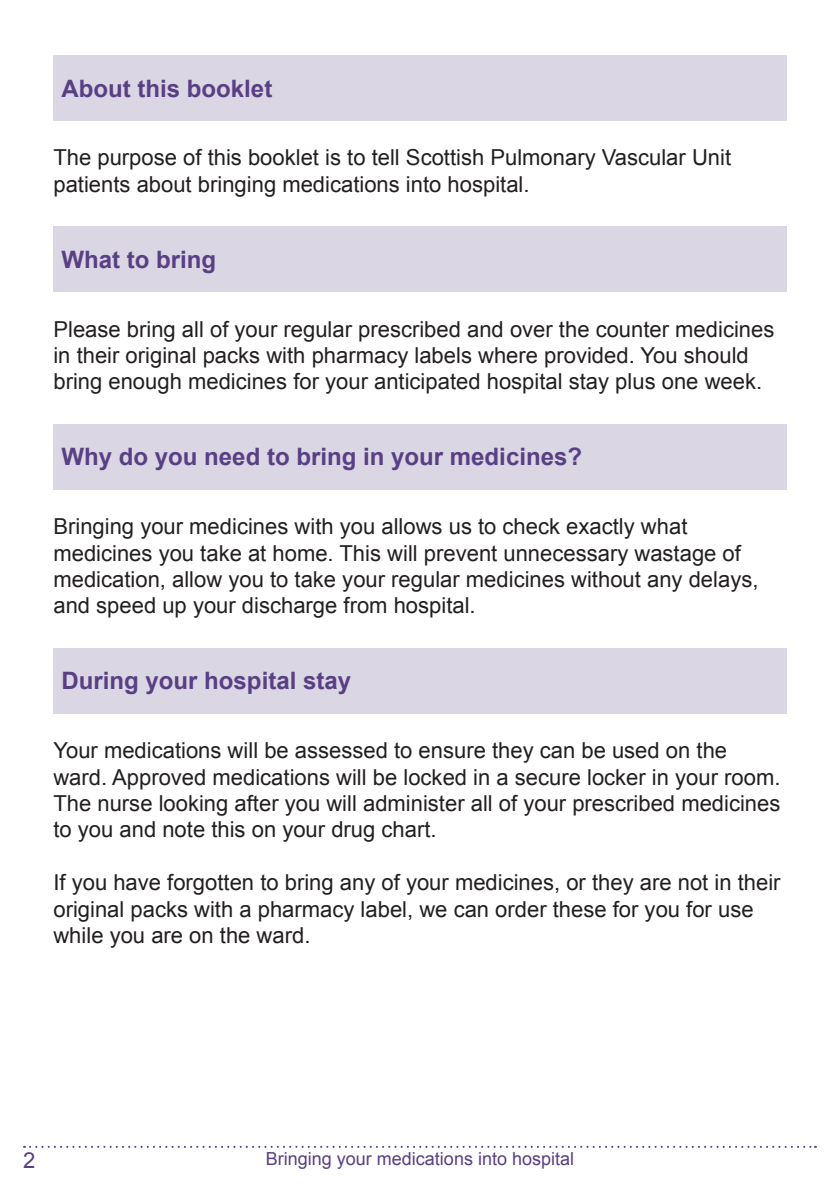
<style>
.page{position:relative;width:840px;height:1191px;background:#fff}
.page>*{position:absolute;margin:0;border:0;box-sizing:border-box;transform-origin:0 0}
.t1{font:700 24px "Arial";color:#593f84}
.t2{font:22px/26.4px "Arial";color:#231f20}
.t3{font:22px "Arial";color:#593f84}
.t4{font:18px "Arial";color:#593f84}
</style>
<div class="page">
<svg style="left:24px;top:1145px;width:791px;height:2px"></svg>
<div style="left:53px;top:55px;width:733px;height:66px;background:#dbd6e4"></div>
<div style="left:53px;top:226px;width:733px;height:66px;background:#dbd6e4"></div>
<div style="left:53px;top:424px;width:733px;height:65px;background:#dbd6e4"></div>
<div style="left:53px;top:648px;width:733px;height:65px;background:#dbd6e4"></div>
<p class="t1" style="left:61px;top:72px;width:212px">About this booklet</p>
<p class="t2" style="left:53px;top:145px;width:679px">The purpose of this booklet is to tell Scottish Pulmonary Vascular Unit patients about bringing medications into hospital.</p>
<p class="t1" style="left:61px;top:243px;width:156px">What to bring</p>
<p class="t2" style="left:53px;top:316px;width:722px">Please bring all of your regular prescribed and over the counter medicines in their original packs with pharmacy labels where provided. You should bring enough medicines for your anticipated hospital stay plus one week.</p>
<p class="t1" style="left:61px;top:441px;width:522px">Why do you need to bring in your medicines?</p>
<p class="t2" style="left:53px;top:513px;width:706px">Bringing your medicines with you allows us to check exactly what medicines you take at home. This will prevent unnecessary wastage of medication, allow you to take your regular medicines without any delays, and speed up your discharge from hospital.</p>
<p class="t1" style="left:61px;top:665px;width:291px">During your hospital stay</p>
<p class="t2" style="left:53px;top:737px;width:728px">Your medications will be assessed to ensure they can be used on the ward. Approved medications will be locked in a secure locker in your room.<br>The nurse looking after you will administer all of your prescribed medicines to you and note this on your drug chart.</p>
<p class="t2" style="left:53px;top:869px;width:728px">If you have forgotten to bring any of your medicines, or they are not in their original packs with a pharmacy label, we can order these for you for use while you are on the ward.</p>
<p class="t3" style="left:23px;top:1145px;width:14px">2</p>
<p class="t4" style="left:265px;top:1146px;width:310px">Bringing your medications into hospital</p>
</div>
